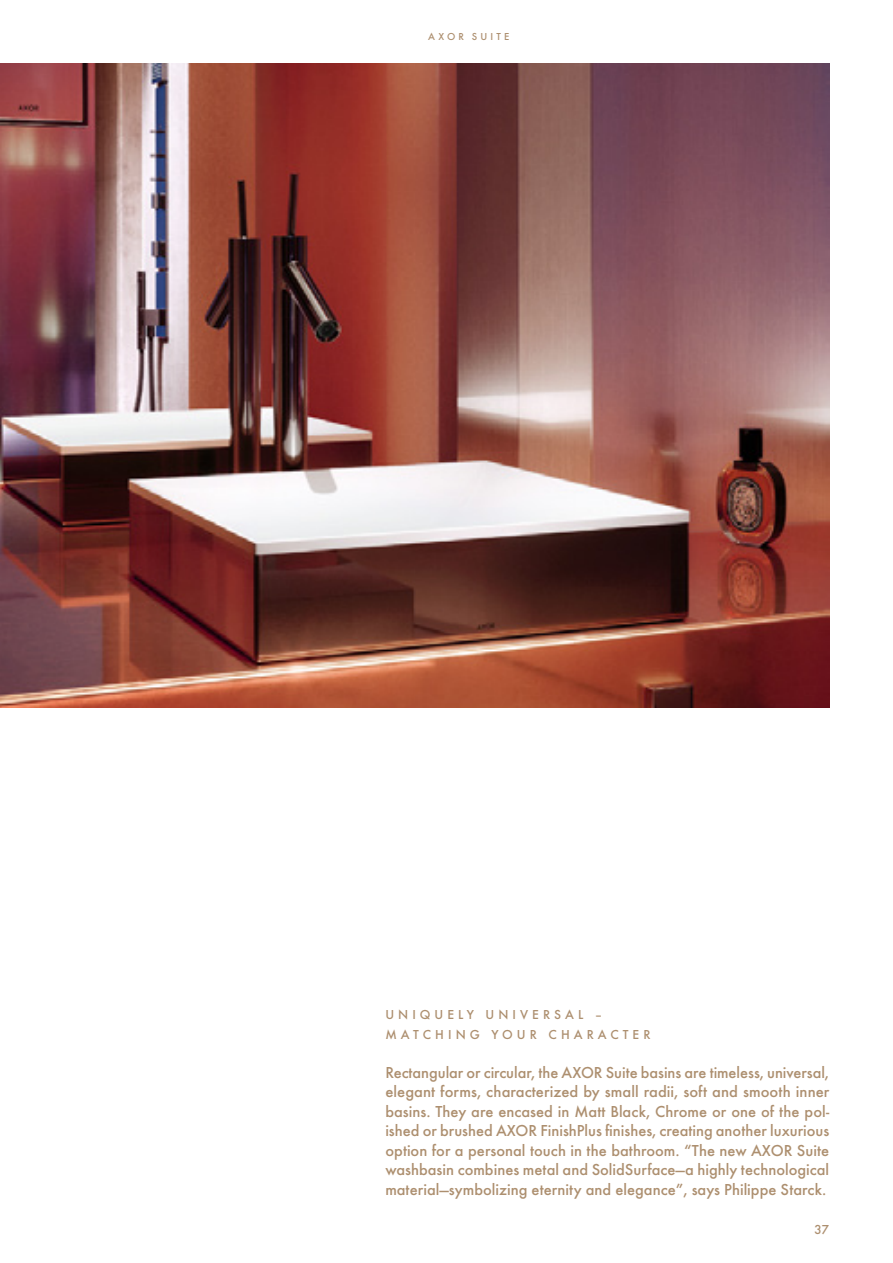
<style>
.page{position:relative;width:893px;height:1263px;background:#fff}
.page>*{position:absolute;margin:0;border:0;box-sizing:border-box;transform-origin:0 0}
.t1{font:500 16.5px/19.5px "Futura TOT";color:#ad8f6f;text-align:justify}
.t2{font:500 13.5px/19.5px "Futura TOT";letter-spacing:.3em;color:#ad8f6f}
.t3{font:500 10.5px "Futura TOT";letter-spacing:.3em;color:#ad8f6f}
</style>
<div class="page">
<img style="left:0;top:64px;width:829px;height:643px">
<p class="t3" style="left:428px;top:30px;width:82px">AXOR SUITE</p>
<p class="t2" style="left:385px;top:1005px;width:267px">UNIQUELY UNIVERSAL –<br>MATCHING YOUR CHARACTER</p>
<p class="t1" style="left:385px;top:1062px;width:446px">Rectangular or circular, the AXOR Suite basins are timeless, universal, elegant forms, characterized by small radii, soft and smooth inner basins. They are encased in Matt Black, Chrome or one of the pol&shy;ished or brushed AXOR FinishPlus finishes, creating another luxurious option for a personal touch in the bathroom. “The new AXOR Suite washbasin combines metal and SolidSurface—a highly technological material—symbolizing eternity and elegance”, says Philippe Starck.</p>
<p class="t2" style="left:815px;top:1219px;width:16px">37</p>
</div>
